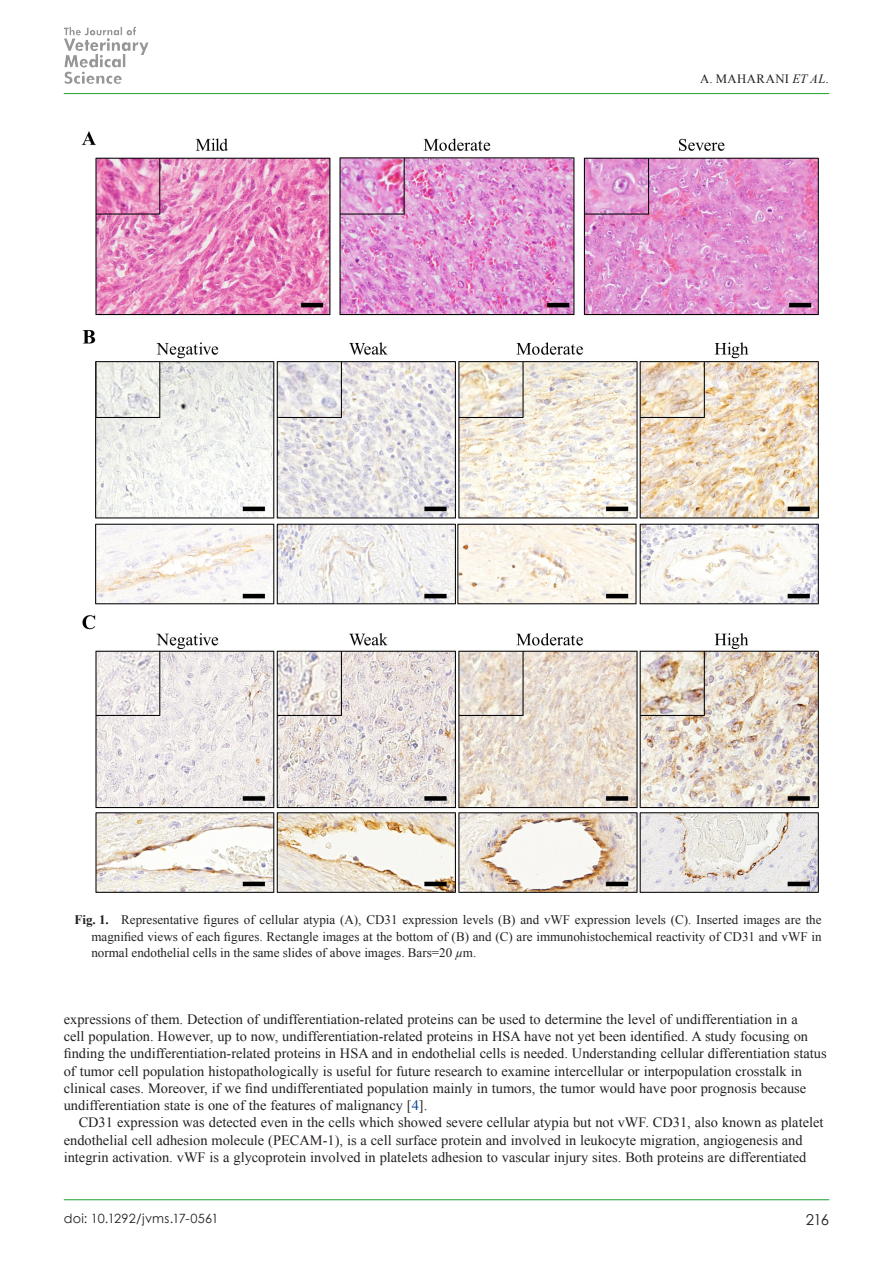
<style>
.page{position:relative;width:893px;height:1263px;background:#fff}
.page>*{position:absolute;margin:0;border:0;box-sizing:border-box;transform-origin:0 0}
.t1{font:15px "Century Gothic";color:#231f20}
.t2{font:14.25px/17.2px "Times New Roman";color:#231f20}
.t3{font:13.05px/16.5px "Times New Roman";color:#231f20;text-align:justify}
.t4{font:12.75px "Century Gothic";letter-spacing:.02em;color:#231f20}
.t5{font:12.75px "Times New Roman";letter-spacing:.035em;color:#231f20}
.s1{font-style:italic}
.s2{font-weight:700}
.s3{color:#003f98}
</style>
<div class="page">
<img style="left:64px;top:27px;width:74px;height:24px">
<hr style="left:64px;top:93px;width:765px;height:1px;background:#2aa738">
<hr style="left:64px;top:1199px;width:765px;height:1px;background:#2aa738">
<img style="left:81px;top:131px;width:738px;height:762px">
<p class="t5" style="left:700px;top:70px;width:131px">A. MAHARANI <span class="s1">ET AL.</span></p>
<p class="t3" style="left:91px;top:911px;width:732px;text-indent:-17px"><span class="s2">Fig. 1.</span> Representative figures of cellular atypia (A), CD31 expression levels (B) and vWF expression levels (C). Inserted images are the magnified views of each figures. Rectangle images at the bottom of (B) and (C) are immunohistochemical reactivity of CD31 and vWF in normal endothelial cells in the same slides of above images. Bars=20 <span class="s1">µ</span>m.</p>
<p class="t2" style="left:64px;top:1010px;width:764px">expressions of them. Detection of undifferentiation-related proteins can be used to determine the level of undifferentiation in a<br>cell population. However, up to now, undifferentiation-related proteins in HSA have not yet been identified. A study focusing on finding the undifferentiation-related proteins in HSA and in endothelial cells is needed. Understanding cellular differentiation status of tumor cell population histopathologically is useful for future research to examine intercellular or interpopulation crosstalk in clinical cases. Moreover, if we find undifferentiated population mainly in tumors, the tumor would have poor prognosis because undifferentiation state is one of the features of malignancy [<span class="s3">4</span>].</p>
<p class="t2" style="left:64px;top:1114px;width:761px;text-indent:15px">CD31 expression was detected even in the cells which showed severe cellular atypia but not vWF. CD31, also known as platelet endothelial cell adhesion molecule (PECAM-1), is a cell surface protein and involved in leukocyte migration, angiogenesis and integrin activation. vWF is a glycoprotein involved in platelets adhesion to vascular injury sites. Both proteins are differentiated</p>
<p class="t4" style="left:64px;top:1209px;width:156px">doi: 10.1292/jvms.17-0561</p>
<p class="t1" style="left:806px;top:1209px;width:25px">216</p>
</div>
